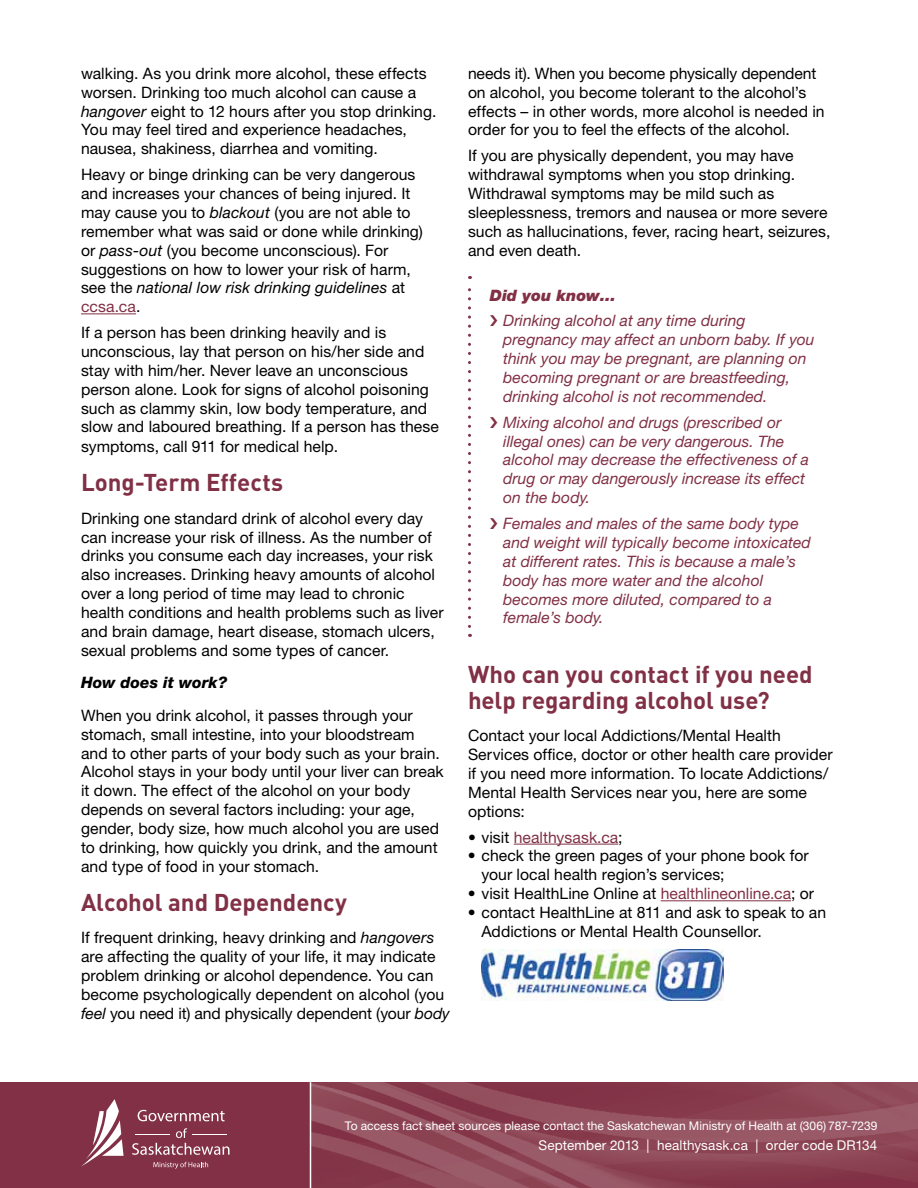
<style>
.page{position:relative;width:918px;height:1188px;background:#fff}
.page>*{position:absolute;margin:0;border:0;box-sizing:border-box;transform-origin:0 0}
.t1{font:700 24px/25.5px "DIN";letter-spacing:-.005em;color:#813045}
.t2{font:15.75px/18.9px "Helvetica Neue LT Std";letter-spacing:.005em;color:#000}
.t3{font:italic 15.75px/18.9px "Helvetica Neue LT Std";color:#813045}
.t4{font:15.75px "Helvetica Neue LT Std";letter-spacing:.005em;color:#813045}
.t5{font:italic 800 15.75px "Helvetica Neue LT Std";color:#000}
.t6{font:italic 900 15.75px "Helvetica Neue LT Std";color:#813045}
.t7{font:13.5px "Helvetica Neue LT Std";letter-spacing:.01em;color:#fff}
.t8{font:12px "Helvetica Neue LT Std";letter-spacing:.005em;color:#fff}
.s1{font-style:italic}
.s2{color:#813045}
.s3{color:#000}
</style>
<div class="page">
<svg style="left:311px;top:1082px;width:607px;height:106px;background:#8e4757"></svg>
<hr style="left:81px;top:313px;width:55px;height:1px;background:#813045">
<hr style="left:514px;top:844px;width:104px;height:1px;background:#813045">
<hr style="left:661px;top:900px;width:130px;height:1px;background:#813045">
<svg style="left:468px;top:276px;width:3px;height:350px"></svg>
<img style="left:482px;top:950px;width:241px;height:51px">
<div style="left:0;top:1082px;width:310px;height:106px;background:#813045"></div>
<svg style="left:138px;top:1110px;width:87px;height:11px"></svg>
<svg style="left:132px;top:1128px;width:98px;height:27px"></svg>
<hr style="left:136px;top:1134px;width:34px;height:1px;background:#fff">
<hr style="left:192px;top:1134px;width:35px;height:1px;background:#fff">
<svg style="left:153px;top:1162px;width:55px;height:7px"></svg>
<svg style="left:81px;top:1099px;width:43px;height:68px"></svg>
<p class="t2" style="left:81px;top:63px;width:357px">walking. As you drink more alcohol, these effects worsen. Drinking too much alcohol can cause a <span class="s1">hangover</span> eight to 12 hours after you stop drinking.<br>You may feel tired and experience headaches, nausea, shakiness, diarrhea and vomiting.</p>
<p class="t2" style="left:81px;top:165px;width:343px">Heavy or binge drinking can be very dangerous and increases your chances of being injured. It may cause you to <span class="s1">blackout</span> (you are not able to remember what was said or done while drinking) or <span class="s1">pass-out</span> (you become unconscious). For suggestions on how to lower your risk of harm, see the <span class="s1">national low risk drinking guidelines</span> at <span class="s2">ccsa.ca</span>.</p>
<p class="t2" style="left:81px;top:323px;width:359px">If a person has been drinking heavily and is unconscious, lay that person on his/her side and stay with him/her. Never leave an unconscious person alone. Look for signs of alcohol poisoning such as clammy skin, low body temperature, and slow and laboured breathing. If a person has these symptoms, call 911 for medical help.</p>
<h1 class="t1" style="left:81px;top:469px;width:204px">Long-Term Effects</h1>
<p class="t2" style="left:81px;top:508px;width:364px">Drinking one standard drink of alcohol every day can increase your risk of illness. As the number of drinks you consume each day increases, your risk also increases. Drinking heavy amounts of alcohol over a long period of time may lead to chronic health conditions and health problems such as liver and brain damage, heart disease, stomach ulcers, sexual problems and some types of cancer.</p>
<p class="t5" style="left:81px;top:673px;width:148px">How does it work?</p>
<p class="t2" style="left:81px;top:705px;width:364px">When you drink alcohol, it passes through your stomach, small intestine, into your bloodstream and to other parts of your body such as your brain.<br>Alcohol stays in your body until your liver can break it down. The effect of the alcohol on your body depends on several factors including: your age, gender, body size, how much alcohol you are used to drinking, how quickly you drink, and the amount and type of food in your stomach.</p>
<h1 class="t1" style="left:81px;top:888px;width:268px">Alcohol and Dependency</h1>
<p class="t2" style="left:81px;top:928px;width:370px">If frequent drinking, heavy drinking and <span class="s1">hangovers </span>are affecting the quality of your life, it may indicate problem drinking or alcohol dependence. You can become psychologically dependent on alcohol (you <span class="s1">feel</span> you need it) and physically dependent (your <span class="s1">body</span></p>
<p class="t2" style="left:468px;top:63px;width:358px">needs it). When you become physically dependent on alcohol, you become tolerant to the alcohol’s effects – in other words, more alcohol is needed in order for you to feel the effects of the alcohol.</p>
<p class="t2" style="left:468px;top:146px;width:364px">If you are physically dependent, you may have withdrawal symptoms when you stop drinking.<br>Withdrawal symptoms may be mild such as sleeplessness, tremors and nausea or more severe such as hallucinations, fever, racing heart, seizures, and even death.</p>
<p class="t6" style="left:490px;top:285px;width:128px">Did you know…</p>
<p class="t3" style="left:503px;top:311px;width:313px">Drinking alcohol at any time during pregnancy may affect an unborn baby. If you think you may be pregnant, are planning on becoming pregnant or are breastfeeding, drinking alcohol is not recommended.</p>
<p class="t3" style="left:503px;top:412px;width:307px">Mixing alcohol and drugs (prescribed or illegal ones) can be very dangerous. The alcohol may decrease the effectiveness of a drug or may dangerously increase its effect on the body.</p>
<p class="t3" style="left:503px;top:514px;width:309px">Females and males of the same body type and weight will typically become intoxicated at different rates. This is because a male’s body has more water and the alcohol becomes more diluted, compared to a female’s body.</p>
<h1 class="t1" style="left:468px;top:661px;width:346px">Who can you contact if you need help regarding alcohol use?</h1>
<p class="t2" style="left:468px;top:726px;width:366px">Contact your local Addictions/Mental Health Services office, doctor or other health care provider if you need more information. To locate Addictions/ Mental Health Services near you, here are some options:</p>
<p class="t4" style="left:468px;top:828px;width:156px"><span class="s3">• visit</span> healthysask.ca<span class="s3">;</span></p>
<p class="t2" style="left:481px;top:846px;width:329px;text-indent:-13px">• check the green pages of your phone book for your local health region’s services;</p>
<p class="t2" style="left:468px;top:884px;width:348px">• visit HealthLine Online at <span class="s2">healthlineonline.ca</span>; or</p>
<p class="t2" style="left:481px;top:903px;width:346px;text-indent:-13px">• contact HealthLine at 811 and ask to speak to an<br>Addictions or Mental Health Counsellor.</p>
<p class="t8" style="left:345px;top:1118px;width:534px">To access fact sheet sources please contact the Saskatchewan Ministry of Health at (306) 787-7239</p>
<p class="t7" style="left:539px;top:1137px;width:340px">September 2013 | healthysask.ca | order code DR134</p>
</div>
